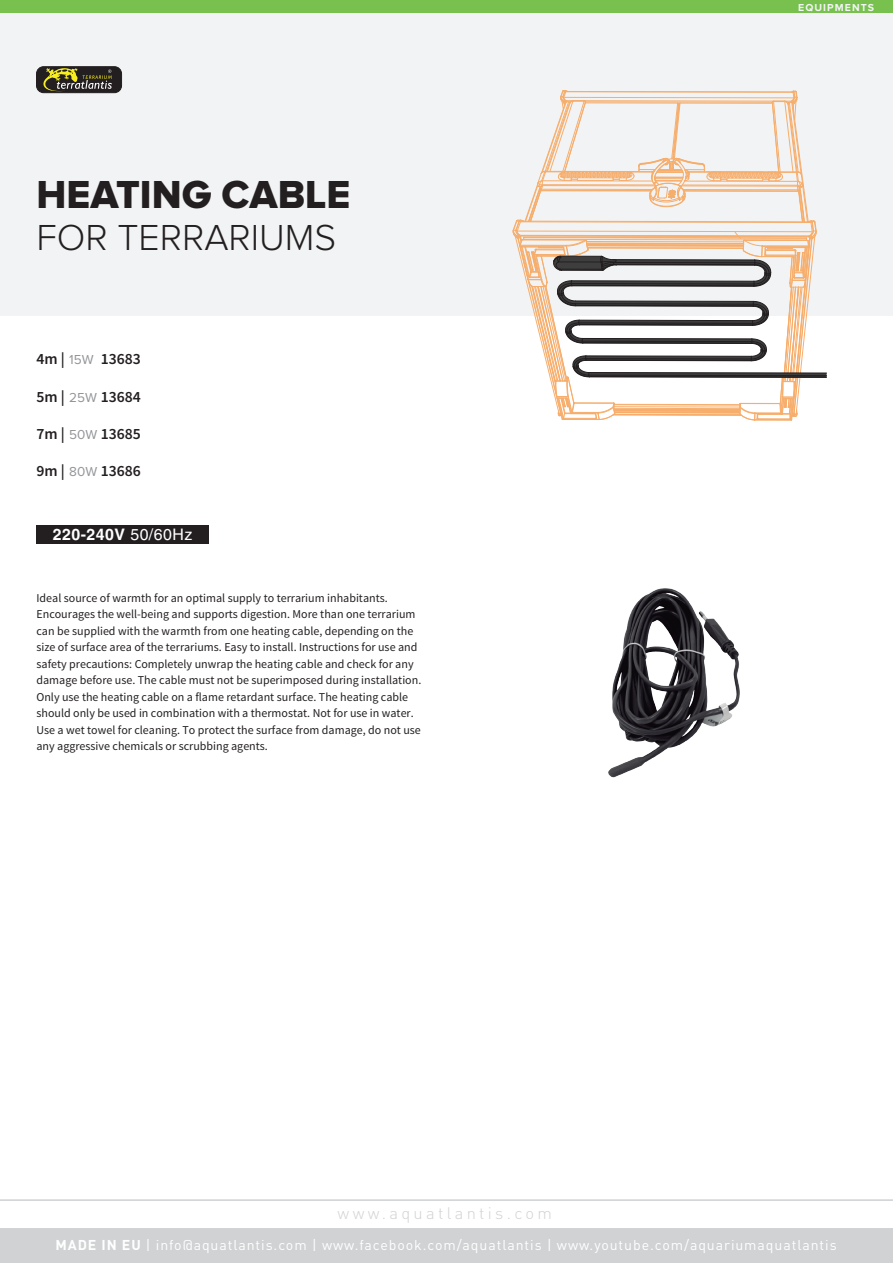
<style>
.page{position:relative;width:893px;height:1263px;background:#fff}
.page>*{position:absolute;margin:0;border:0;box-sizing:border-box;transform-origin:0 0}
.t1{font:40.5px "Proxima Nova A Extrabld";color:#231f20}
.t2{font:300 37.5px "Proxima Nova A";color:#231f20}
.t3{font:300 16.5px "DIN";letter-spacing:.2em;color:#d1d2d4}
.t4{font:700 15.9px "Helvetica";letter-spacing:.03em;color:#fff}
.t5{font:600 15.6px "Source Sans Pro";color:#231f20}
.t6{font:14.1px "DIN";letter-spacing:.065em;color:#fff}
.t7{font:12px/16.5px "Source Sans Pro";color:#231f20}
.t8{font:700 10.5px "Proxima Nova";letter-spacing:.1em;color:#f2f3f4}
.s1{font-family:"Proxima Nova A";font-weight:400;font-size:13.5px;color:#939598}
.s2{font-family:"Helvetica CE";font-weight:400}
.s3{font-weight:700}
</style>
<div class="page">
<div style="left:0;top:0;width:893px;height:315px;background:#f2f3f4"></div>
<div style="left:0;top:1229px;width:893px;height:34px;background:#d1d2d4"></div>
<hr style="left:0;top:1199px;width:893px;height:2px;background:#d1d2d4">
<div style="left:37px;top:67px;width:85px;height:26px;background:#231f20;border-radius:7px"></div>
<div style="left:36px;top:66px;width:86px;height:27px;border:1px solid #231f20;border-radius:7px"></div>
<svg style="left:41px;top:66px;width:71px;height:26px"></svg>
<div style="left:0;top:0;width:893px;height:12px;background:#78c14f"></div>
<div style="left:37px;top:525px;width:172px;height:18px;background:#231f20"></div>
<img style="left:608px;top:588px;width:132px;height:190px">
<svg style="left:512px;top:90px;width:314px;height:331px"></svg>
<h1 class="t1" style="left:37px;top:171px;width:315px">HEATING CABLE</h1>
<h2 class="t2" style="left:37px;top:217px;width:301px">FOR TERRARIUMS</h2>
<h3 class="t5" style="left:37px;top:349px;width:106px">4m | <span class="s1">15W</span> 13683</h3>
<h3 class="t5" style="left:37px;top:387px;width:106px">5m | <span class="s1">25W</span> 13684</h3>
<h3 class="t5" style="left:37px;top:424px;width:106px">7m | <span class="s1">50W</span> 13685</h3>
<h3 class="t5" style="left:37px;top:461px;width:106px">9m | <span class="s1">80W</span> 13686</h3>
<h3 class="t4" style="left:53px;top:525px;width:141px">220-240V <span class="s2">50/60Hz</span></h3>
<p class="t7" style="left:37px;top:590px;width:386px">Ideal source of warmth for an optimal supply to terrarium inhabitants.<br>Encourages the well-being and supports digestion. More than one terrarium can be supplied with the warmth from one heating cable, depending on the size of surface area of the terrariums. Easy to install. Instructions for use and safety precautions: Completely unwrap the heating cable and check for any damage before use. The cable must not be superimposed during installation.<br>Only use the heating cable on a flame retardant surface. The heating cable should only be used in combination with a thermostat. Not for use in water.<br>Use a wet towel for cleaning. To protect the surface from damage, do not use any aggressive chemicals or scrubbing agents.</p>
<h3 class="t3" style="left:338px;top:1202px;width:216px">www.aquatlantis.com</h3>
<p class="t8" style="left:798px;top:1px;width:77px">EQUIPMENTS</p>
<p class="t6" style="left:55px;top:1236px;width:783px"><span class="s3">MADE IN EU</span> | info@aquatlantis.com | www.facebook.com/aquatlantis | www.youtube.com/aquariumaquatlantis</p>
</div>
